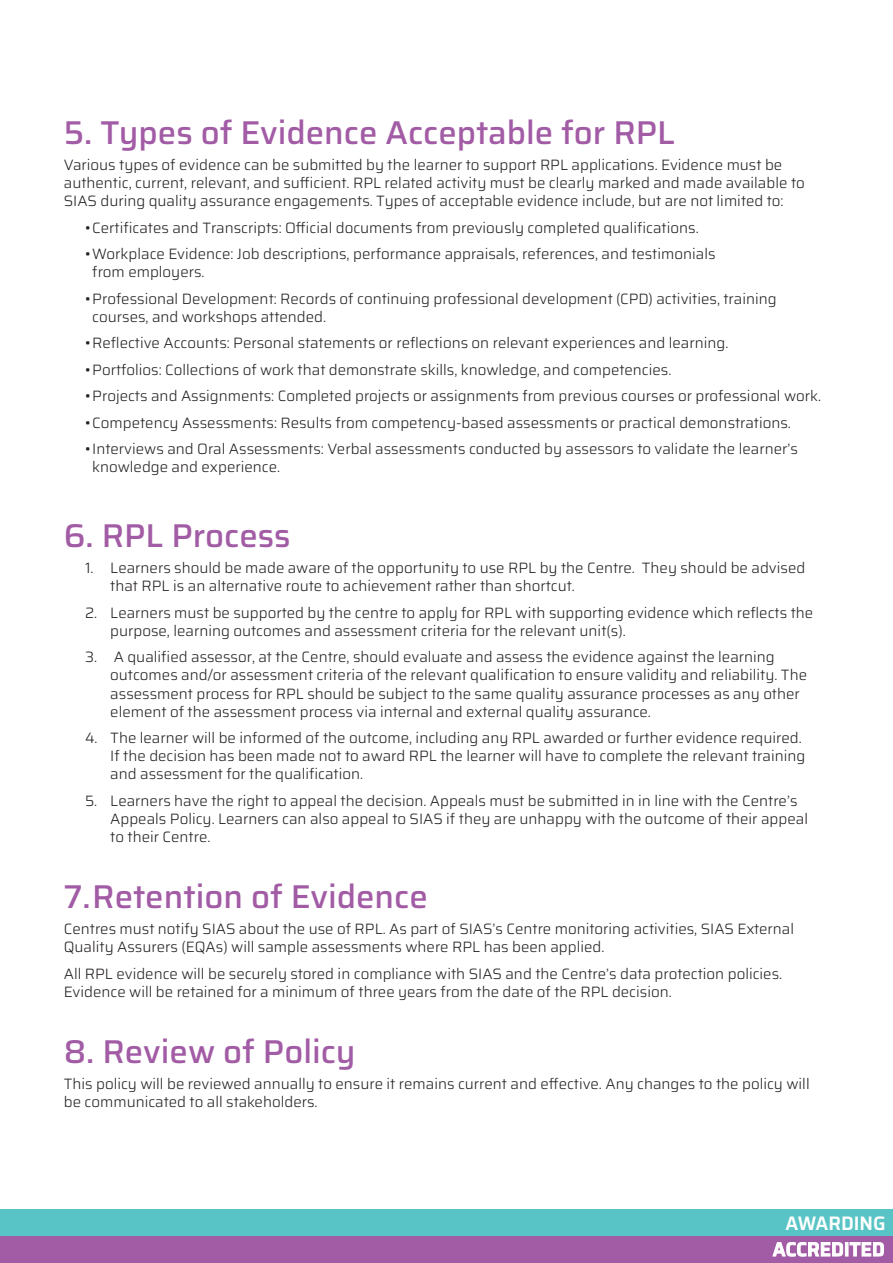
<style>
.page{position:relative;width:893px;height:1263px;background:#fff}
.page>*{position:absolute;margin:0;border:0;box-sizing:border-box;transform-origin:0 0}
.t1{font:500 33px "Saira";color:#a25ca5}
.t2{font:600 19.5px/26.4px "Saira";color:#fff;text-align:right;scale:.96 1}
.t3{font:300 15px/18px "Saira";color:#231f20}
</style>
<div class="page">
<div style="left:0;top:1209px;width:893px;height:27px;background:#59c4c5"></div>
<div style="left:0;top:1236px;width:893px;height:26px;background:#a25ca5"></div>
<p class="t1" style="left:64px;top:105px;width:613px">5. Types of Evidence Acceptable for RPL</p>
<p class="t3" style="left:64px;top:155px;width:742px">Various types of evidence can be submitted by the learner to support RPL applications. Evidence must be authentic, current, relevant, and sufficient. RPL related activity must be clearly marked and made available to<br>SIAS during quality assurance engagements. Types of acceptable evidence include, but are not limited to:</p>
<p class="t3" style="left:85px;top:218px;width:615px">•Certificates and Transcripts: Official documents from previously completed qualifications.</p>
<p class="t3" style="left:92px;top:244px;width:625px;text-indent:-7px">•Workplace Evidence: Job descriptions, performance appraisals, references, and testimonials from employers.</p>
<p class="t3" style="left:92px;top:289px;width:686px;text-indent:-7px">•Professional Development: Records of continuing professional development (CPD) activities, training courses, and workshops attended.</p>
<p class="t3" style="left:85px;top:334px;width:645px">•Reflective Accounts: Personal statements or reflections on relevant experiences and learning.</p>
<p class="t3" style="left:85px;top:360px;width:588px">•Portfolios: Collections of work that demonstrate skills, knowledge, and competencies.</p>
<p class="t3" style="left:85px;top:387px;width:737px">•Projects and Assignments: Completed projects or assignments from previous courses or professional work.</p>
<p class="t3" style="left:85px;top:413px;width:707px">•Competency Assessments: Results from competency-based assessments or practical demonstrations.</p>
<p class="t3" style="left:92px;top:440px;width:707px;text-indent:-7px">•Interviews and Oral Assessments: Verbal assessments conducted by assessors to validate the learner’s knowledge and experience.</p>
<p class="t1" style="left:64px;top:509px;width:228px">6. RPL Process</p>
<p class="t3" style="left:110px;top:559px;width:696px;text-indent:-25px">1. Learners should be made aware of the opportunity to use RPL by the Centre. They should be advised that RPL is an alternative route to achievement rather than shortcut.</p>
<p class="t3" style="left:110px;top:603px;width:704px;text-indent:-25px">2. Learners must be supported by the centre to apply for RPL with supporting evidence which reflects the purpose, learning outcomes and assessment criteria for the relevant unit(s).</p>
<p class="t3" style="left:110px;top:648px;width:698px;text-indent:-25px">3. A qualified assessor, at the Centre, should evaluate and assess the evidence against the learning outcomes and/or assessment criteria of the relevant qualification to ensure validity and reliability. The assessment process for RPL should be subject to the same quality assurance processes as any other element of the assessment process via internal and external quality assurance.</p>
<p class="t3" style="left:110px;top:728px;width:696px;text-indent:-25px">4. The learner will be informed of the outcome, including any RPL awarded or further evidence required.<br>If the decision has been made not to award RPL the learner will have to complete the relevant training and assessment for the qualification.</p>
<p class="t3" style="left:110px;top:791px;width:699px;text-indent:-25px">5. Learners have the right to appeal the decision. Appeals must be submitted in in line with the Centre’s<br>Appeals Policy. Learners can also appeal to SIAS if they are unhappy with the outcome of their appeal to their Centre.</p>
<p class="t1" style="left:64px;top:869px;width:366px">7.Retention of Evidence</p>
<p class="t3" style="left:64px;top:919px;width:732px">Centres must notify SIAS about the use of RPL. As part of SIAS’s Centre monitoring activities, SIAS External<br>Quality Assurers (EQAs) will sample assessments where RPL has been applied.</p>
<p class="t3" style="left:64px;top:964px;width:720px">All RPL evidence will be securely stored in compliance with SIAS and the Centre’s data protection policies.<br>Evidence will be retained for a minimum of three years from the date of the RPL decision.</p>
<p class="t1" style="left:64px;top:1024px;width:293px">8. Review of Policy</p>
<p class="t3" style="left:64px;top:1074px;width:747px">This policy will be reviewed annually to ensure it remains current and effective. Any changes to the policy will be communicated to all stakeholders.</p>
<p class="t2" style="left:773px;top:1209px;width:119px">AWARDING<br>ACCREDITED</p>
</div>
